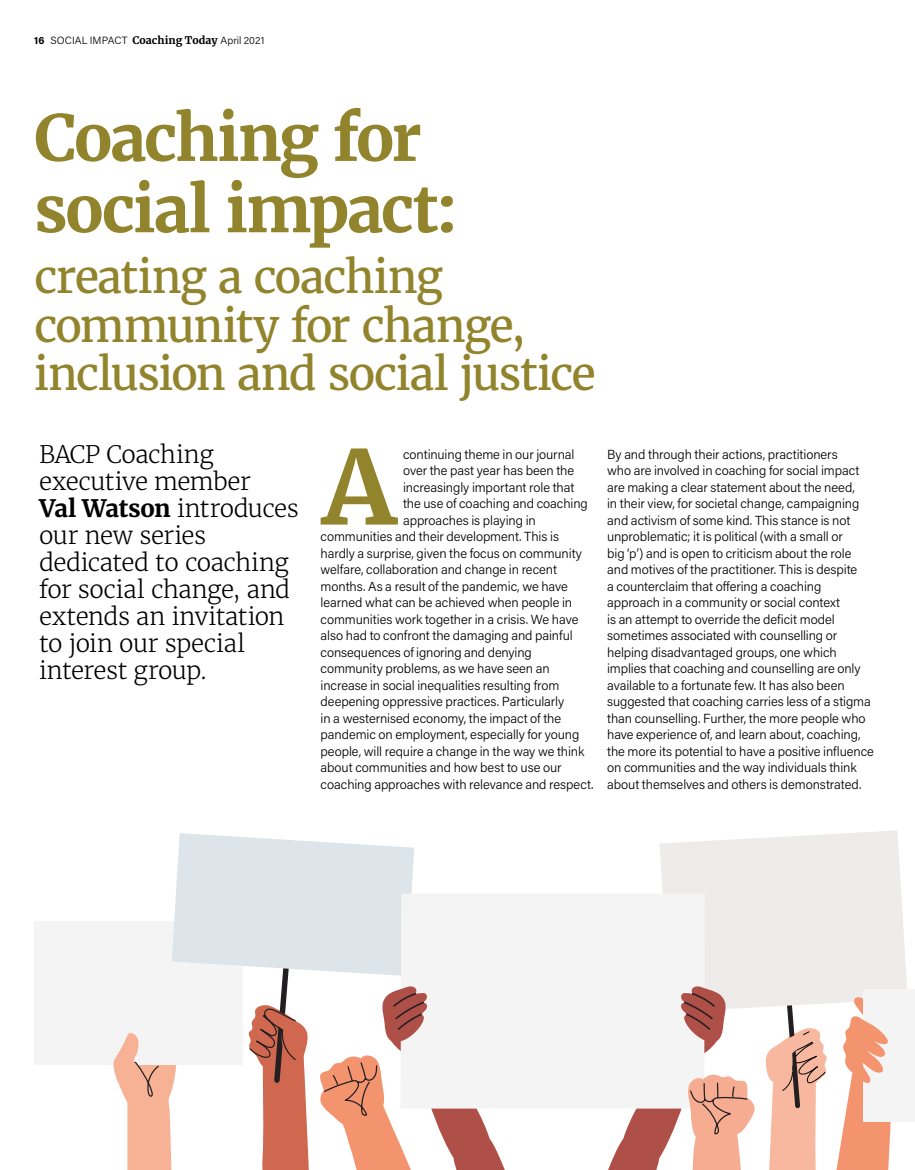
<style>
.page{position:relative;width:915px;height:1170px;background:#fff}
.page>*{position:absolute;margin:0;border:0;box-sizing:border-box;transform-origin:0 0}
.t1{font:700 102px "Merriweather";color:#92842c}
.t2{font:700 63.6px/71.2px "Merriweather";letter-spacing:-.035em;color:#92842c}
.t3{font:45px/48px "Merriweather";letter-spacing:-.035em;color:#92842c}
.t4{font:300 24px/27px "Merriweather";letter-spacing:-.02em;color:#000}
.t5{font:300 13.2px/16.5px "Acumin Pro";letter-spacing:-.005em;color:#000}
.t6{font:300 10.5px "Acumin Pro";letter-spacing:.01em;color:#000}
.s1{font-weight:700}
.s2{font-family:"Merriweather";font-weight:700}
</style>
<div class="page">
<svg style="left:660px;top:830px;width:247px;height:177px;background:#efecec"></svg>
<div style="left:34px;top:921px;width:208px;height:143px;background:#f5f4f4"></div>
<div style="left:507px;top:893px;width:197px;height:215px;background:#f5f4f4"></div>
<svg style="left:113px;top:833px;width:394px;height:336px"></svg>
<div style="left:863px;top:988px;width:51px;height:133px;background:#f5f4f4"></div>
<svg style="left:765px;top:938px;width:128px;height:231px"></svg>
<svg style="left:605px;top:986px;width:150px;height:183px"></svg>
<p class="t6" style="left:34px;top:33px;width:232px"><span class="s1">16</span> SOCIAL IMPACT <span class="s2">Coaching Today</span> April 2021</p>
<h2 class="t2" style="left:34px;top:102px;width:425px">Coaching for social impact:</h2>
<h3 class="t3" style="left:34px;top:253px;width:563px">creating a coaching community for change, inclusion and social justice</h3>
<h3 class="t4" style="left:39px;top:440px;width:261px">BACP Coaching executive member<br><span class="s1">Val Watson</span> introduces our new series dedicated to coaching for social change, and extends an invitation to join our special interest group.</h3>
<h1 class="t1" style="left:323px;top:422px;width:73px">A</h1>
<p class="t5" style="left:403px;top:445px;width:173px">continuing theme in our journal</p>
<p class="t5" style="left:403px;top:461px;width:173px">over the past year has been the</p>
<p class="t5" style="left:403px;top:478px;width:173px">increasingly important role that</p>
<p class="t5" style="left:403px;top:494px;width:186px">the use of coaching and coaching</p>
<p class="t5" style="left:403px;top:511px;width:134px">approaches is playing in</p>
<p class="t5" style="left:320px;top:527px;width:240px">communities and their development. This is</p>
<p class="t5" style="left:320px;top:544px;width:263px">hardly a surprise, given the focus on community</p>
<p class="t5" style="left:320px;top:560px;width:238px">welfare, collaboration and change in recent</p>
<p class="t5" style="left:320px;top:577px;width:249px">months. As a result of the pandemic, we have</p>
<p class="t5" style="left:320px;top:593px;width:253px">learned what can be achieved when people in</p>
<p class="t5" style="left:320px;top:610px;width:259px">communities work together in a crisis. We have</p>
<p class="t5" style="left:320px;top:626px;width:253px">also had to confront the damaging and painful</p>
<p class="t5" style="left:320px;top:643px;width:213px">consequences of ignoring and denying</p>
<p class="t5" style="left:320px;top:659px;width:230px">community problems, as we have seen an</p>
<p class="t5" style="left:320px;top:676px;width:240px">increase in social inequalities resulting from</p>
<p class="t5" style="left:320px;top:692px;width:245px">deepening oppressive practices. Particularly</p>
<p class="t5" style="left:320px;top:709px;width:242px">in a westernised economy, the impact of the</p>
<p class="t5" style="left:320px;top:725px;width:260px">pandemic on employment, especially for young</p>
<p class="t5" style="left:320px;top:742px;width:265px">people, will require a change in the way we think</p>
<p class="t5" style="left:320px;top:758px;width:242px">about communities and how best to use our</p>
<p class="t5" style="left:320px;top:775px;width:274px">coaching approaches with relevance and respect.</p>
<p class="t5" style="left:607px;top:445px;width:268px">By and through their actions, practitioners<br>who are involved in coaching for social impact are making a clear statement about the need,<br>in their view, for societal change, campaigning and activism of some kind. This stance is not unproblematic; it is political (with a small or<br>big ‘p’) and is open to criticism about the role and motives of the practitioner. This is despite<br>a counterclaim that offering a coaching approach in a community or social context<br>is an attempt to override the deficit model sometimes associated with counselling or helping disadvantaged groups, one which implies that coaching and counselling are only available to a fortunate few. It has also been suggested that coaching carries less of a stigma than counselling. Further, the more people who have experience of, and learn about, coaching, the more its potential to have a positive influence on communities and the way individuals think about themselves and others is demonstrated.</p>
</div>
